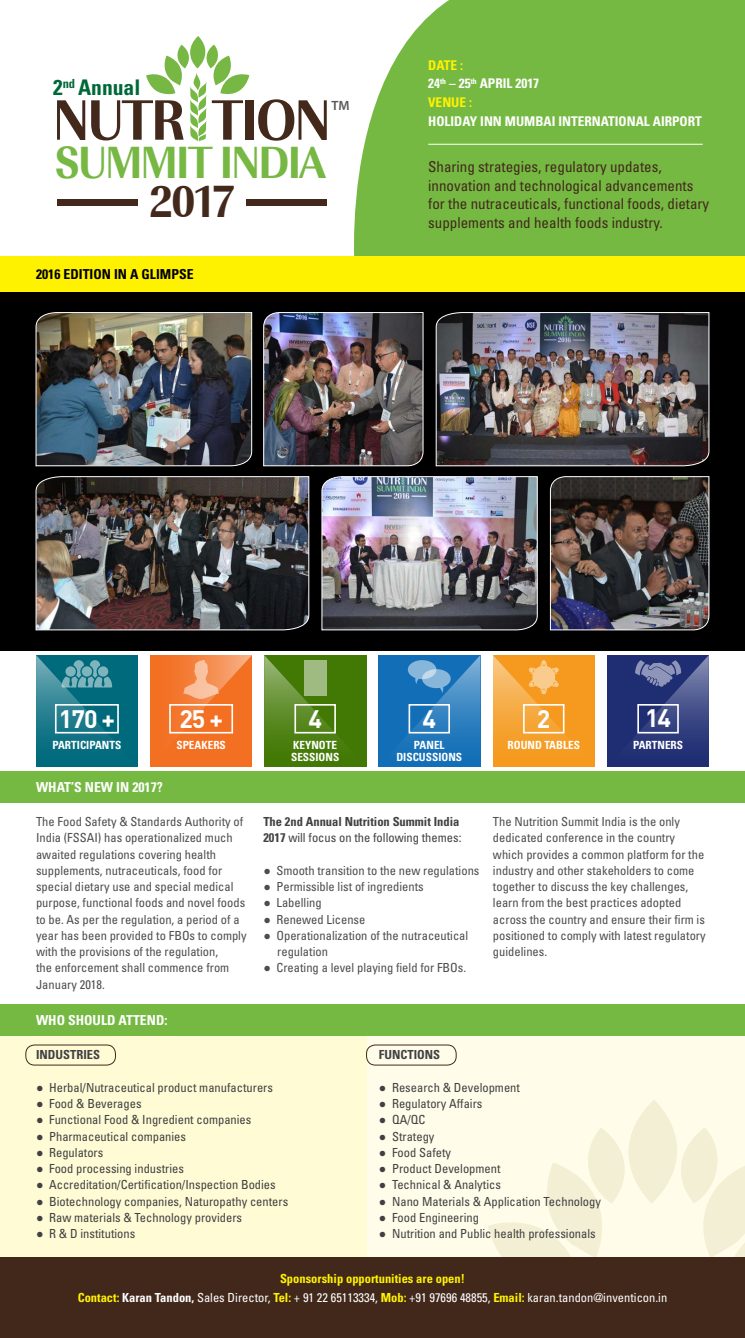
<style>
.page{position:relative;width:745px;height:1338px;background:#fff}
.page>*{position:absolute;margin:0;border:0;box-sizing:border-box;transform-origin:0 0}
.t1{font:700 59px "URW Imperial T Extr";letter-spacing:-.04em;color:#42291c;scale:.89 1}
.t2{font:700 46.5px "URW Imperial T Extr";letter-spacing:-.04em;color:#76b843;scale:.89 1}
.t3{font:700 46.5px "URW Imperial T Extr";color:#42291c;scale:.89 1}
.t4{font:700 25px "DIN Pro";letter-spacing:-.04em;color:#fff}
.t5{font:700 condensed 21.5px "Univers LT Std";color:#006838}
.t6{font:condensed 15px/18.8px "Univers LT Std";color:#42281b}
.t7{font:700 condensed 13.75px "Univers LT Std";color:#fff}
.t8{font:700 condensed 13.75px "Univers LT Std";color:#000}
.t9{font:600 13.5px "Myriad Pro";color:#58595b}
.t10{font:700 condensed 13.38px/18.8px "Univers LT Std";color:#fff}
.t11{font:condensed 12.5px/16.2px "Univers LT Std";color:#4d4d4f}
.t12{font:condensed 12.5px "Univers LT Std";color:#414042}
.t13{font:condensed 12.5px/18.8px "Univers LT Std";color:#fff;text-align:center}
.t14{font:700 condensed 12.5px/16.2px "Univers LT Std";color:#414042}
.t15{font:700 condensed 11.25px/12.5px "Univers LT Std";color:#fff;text-align:center}
.s1{color:#fff200}
.s2{font-weight:400}
.s3{font-family:"Helvetica";font-weight:700;font-stretch:normal}
.s4{font-weight:700;color:#fff200}
.s5{font-weight:700}
</style>
<div class="page">
<div style="left:336px;top:1020px;width:408px;height:271px;background:#fffde9"></div>
<div style="left:0;top:1030px;width:366px;height:252px;background:#fffcd5"></div>
<svg style="left:331px;top:0;width:413px;height:257px;background:#85c158"></svg>
<div style="left:0;top:292px;width:744px;height:358px;background:#000"></div>
<svg style="left:487px;top:1100px;width:257px;height:158px"></svg>
<div style="left:0;top:1258px;width:744px;height:80px;background:#42281b"></div>
<hr style="left:36px;top:37px;width:296px;height:3px;background:#fff">
<svg style="left:146px;top:36px;width:103px;height:105px"></svg>
<div style="left:57px;top:199px;width:80px;height:6px;background:#42291c"></div>
<div style="left:246px;top:199px;width:80px;height:6px;background:#42291c"></div>
<img style="left:35px;top:476px;width:274px;height:154px">
<img style="left:35px;top:312px;width:217px;height:154px">
<img style="left:435px;top:312px;width:274px;height:154px">
<img style="left:549px;top:476px;width:160px;height:154px">
<img style="left:263px;top:312px;width:160px;height:154px">
<img style="left:321px;top:476px;width:216px;height:154px">
<div style="left:0;top:257px;width:744px;height:35px;background:#fff200"></div>
<hr style="left:428px;top:144px;width:274px;height:1px;background:#fff">
<svg style="left:378px;top:655px;width:102px;height:112px;background:#287cbd"></svg>
<div style="left:408px;top:704px;width:41px;height:29px;border:2px solid #fff"></div>
<svg style="left:150px;top:655px;width:102px;height:112px;background:#f37d37"></svg>
<svg style="left:264px;top:655px;width:102px;height:112px;background:#4d8113"></svg>
<div style="left:0;top:771px;width:744px;height:31px;background:#75b943"></div>
<div style="left:0;top:1004px;width:744px;height:31px;background:#75b943"></div>
<div style="left:25px;top:1044px;width:91px;height:21px;border:1px solid #42281b;border-radius:9px"></div>
<div style="left:366px;top:1044px;width:90px;height:21px;border:1px solid #42281b;border-radius:9px"></div>
<div style="left:294px;top:704px;width:42px;height:29px;border:2px solid #fff"></div>
<img style="left:304px;top:660px;width:22px;height:35px">
<svg style="left:493px;top:655px;width:101px;height:112px;background:#f5a333"></svg>
<svg style="left:607px;top:655px;width:101px;height:112px;background:#313e7e"></svg>
<svg style="left:36px;top:655px;width:102px;height:112px;background:#1b798a"></svg>
<div style="left:65px;top:666px;width:11px;height:10px;background:#7fb4bd;border-radius:50%"></div>
<div style="left:82px;top:666px;width:10px;height:10px;background:#7fb4bd;border-radius:50%"></div>
<svg style="left:98px;top:666px;width:10px;height:10px"></svg>
<div style="left:637px;top:704px;width:41px;height:29px;border:2px solid #fff"></div>
<h3 class="t5" style="left:53px;top:74px;width:89px">2<sup>nd</sup> Annual</h3>
<h1 class="t1" style="left:53px;top:85px;width:313px">NUTR TION</h1>
<p class="t9" style="left:331px;top:96px;width:20px">TM</p>
<h2 class="t2" style="left:55px;top:135px;width:305px">SUMMIT INDIA</h2>
<h2 class="t3" style="left:149px;top:174px;width:99px">2017</h2>
<p class="t8" style="left:36px;top:266px;width:159px">2016 EDITION IN A GLIMPSE</p>
<p class="t10" style="left:428px;top:55px;width:112px"><span class="s1">DATE :<br></span>24<sup>th</sup> – 25<sup>th</sup> APRIL 2017<br><span class="s1">VENUE :</span></p>
<p class="t10" style="left:428px;top:112px;width:275px">HOLIDAY INN MUMBAI INTERNATIONAL AIRPORT</p>
<p class="t6" style="left:428px;top:157px;width:282px">Sharing strategies, regulatory updates, innovation and technological advancements for the nutraceuticals, functional foods, dietary supplements and health foods industry.</p>
<h3 class="t4" style="left:59px;top:702px;width:58px">170 +</h3>
<p class="t15" style="left:52px;top:738px;width:70px">PARTICIPANTS</p>
<p class="t7" style="left:36px;top:778px;width:128px">WHAT’S NEW IN 2017?</p>
<h3 class="t4" style="left:644px;top:701px;width:28px">14</h3>
<h3 class="t4" style="left:179px;top:702px;width:45px">25 +</h3>
<h3 class="t4" style="left:422px;top:702px;width:15px">4</h3>
<p class="t15" style="left:176px;top:738px;width:51px">SPEAKERS</p>
<p class="t15" style="left:632px;top:738px;width:52px">PARTNERS</p>
<h3 class="t4" style="left:536px;top:702px;width:15px">2</h3>
<p class="t15" style="left:507px;top:738px;width:74px">ROUND TABLES</p>
<h3 class="t4" style="left:308px;top:702px;width:15px">4</h3>
<p class="t15" style="left:291px;top:738px;width:50px;text-align:left">KEYNOTE<br>SESSIONS</p>
<p class="t15" style="left:396px;top:738px;width:67px">PANEL<br>DISCUSSIONS</p>
<p class="t11" style="left:36px;top:813px;width:212px">The Food Safety &amp; Standards Authority of India (FSSAI) has operationalized much awaited regulations covering health supplements, nutraceuticals, food for special dietary use and special medical purpose, functional foods and novel foods to be. As per the regulation, a period of a year has been provided to FBOs to comply with the provisions of the regulation,<br>the enforcement shall commence from January 2018.</p>
<p class="t7" style="left:36px;top:1011px;width:133px">WHO SHOULD ATTEND:</p>
<p class="t14" style="left:263px;top:813px;width:199px">The 2nd Annual Nutrition Summit India<br>2017 <span class="s2">will focus on the following themes:</span></p>
<p class="t11" style="left:263px;top:862px;width:217px"><span class="s3">●</span> Smooth transition to the new regulations</p>
<p class="t11" style="left:263px;top:878px;width:162px"><span class="s3">●</span> Permissible list of ingredients</p>
<p class="t11" style="left:263px;top:894px;width:60px"><span class="s3">●</span> Labelling</p>
<p class="t11" style="left:263px;top:911px;width:103px"><span class="s3">●</span> Renewed License</p>
<p class="t11" style="left:277px;top:927px;width:192px;text-indent:-14px"><span class="s3">●</span> Operationalization of the nutraceutical regulation</p>
<p class="t11" style="left:263px;top:959px;width:204px"><span class="s3">●</span> Creating a level playing field for FBOs.</p>
<p class="t11" style="left:492px;top:813px;width:214px">The Nutrition Summit India is the only dedicated conference in the country which provides a common platform for the industry and other stakeholders to come together to discuss the key challenges, learn from the best practices adopted across the country and ensure their firm is positioned to comply with latest regulatory guidelines.</p>
<p class="t14" style="left:36px;top:1046px;width:65px">INDUSTRIES</p>
<p class="t12" style="left:36px;top:1079px;width:238px"><span class="s3">●</span> Herbal/Nutraceutical product manufacturers</p>
<p class="t12" style="left:36px;top:1095px;width:107px"><span class="s3">●</span> Food &amp; Beverages</p>
<p class="t12" style="left:36px;top:1112px;width:217px"><span class="s3">●</span> Functional Food &amp; Ingredient companies</p>
<p class="t12" style="left:36px;top:1128px;width:151px"><span class="s3">●</span> Pharmaceutical companies</p>
<p class="t12" style="left:36px;top:1144px;width:69px"><span class="s3">●</span> Regulators</p>
<p class="t12" style="left:36px;top:1160px;width:149px"><span class="s3">●</span> Food processing industries</p>
<p class="t12" style="left:36px;top:1177px;width:241px"><span class="s3">●</span> Accreditation/Certification/Inspection Bodies</p>
<p class="t12" style="left:36px;top:1193px;width:253px"><span class="s3">●</span> Biotechnology companies, Naturopathy centers</p>
<p class="t12" style="left:36px;top:1209px;width:207px"><span class="s3">●</span> Raw materials &amp; Technology providers</p>
<p class="t12" style="left:36px;top:1225px;width:101px"><span class="s3">●</span> R &amp; D institutions</p>
<p class="t14" style="left:379px;top:1046px;width:63px">FUNCTIONS</p>
<p class="t12" style="left:379px;top:1079px;width:142px"><span class="s3">●</span> Research &amp; Development</p>
<p class="t12" style="left:379px;top:1095px;width:105px"><span class="s3">●</span> Regulatory Affairs</p>
<p class="t12" style="left:379px;top:1112px;width:48px"><span class="s3">●</span> QA/QC</p>
<p class="t12" style="left:379px;top:1128px;width:57px"><span class="s3">●</span> Strategy</p>
<p class="t12" style="left:379px;top:1144px;width:74px"><span class="s3">●</span> Food Safety</p>
<p class="t12" style="left:379px;top:1160px;width:123px"><span class="s3">●</span> Product Development</p>
<p class="t12" style="left:379px;top:1177px;width:123px"><span class="s3">●</span> Technical &amp; Analytics</p>
<p class="t12" style="left:379px;top:1193px;width:223px"><span class="s3">●</span> Nano Materials &amp; Application Technology</p>
<p class="t12" style="left:379px;top:1209px;width:101px"><span class="s3">●</span> Food Engineering</p>
<p class="t12" style="left:379px;top:1225px;width:218px"><span class="s3">●</span> Nutrition and Public health professionals</p>
<p class="t13" style="left:78px;top:1269px;width:590px"><span class="s4">Sponsorship opportunities are open!<br>Contact:</span> <span class="s5">Karan Tandon,</span> Sales Director, <span class="s4">Tel:</span> + 91 22 65113334, <span class="s4">Mob:</span> +91 97696 48855, <span class="s4">Email:</span> karan.tandon@inventicon.in</p>
</div>
